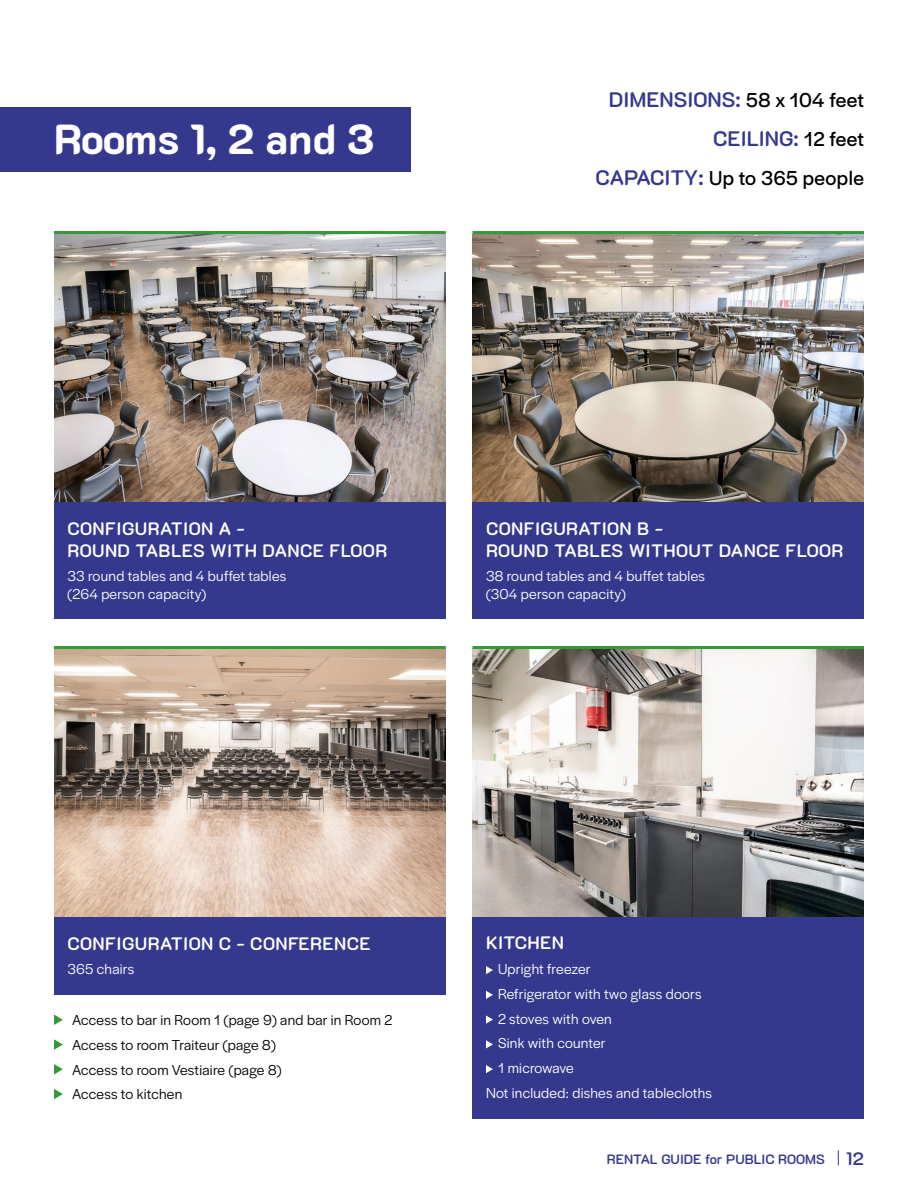
<style>
.page{position:relative;width:918px;height:1188px;background:#fff}
.page>*{position:absolute;margin:0;border:0;box-sizing:border-box;transform-origin:0 0}
.t1{font:800 42px "K2 D";letter-spacing:-.015em;color:#fff}
.t2{font:600 21px/38.7px "K2 D";color:#35398e;text-align:right}
.t3{font:21px "Halyard Display";letter-spacing:.02em;color:#000}
.t4{font:600 18px/21.6px "K2 D";letter-spacing:.02em;color:#fff}
.t5{font:15px/18px "Halyard Display";letter-spacing:.02em;color:#fff}
.t6{font:15px/24.8px "Halyard Display";letter-spacing:.02em;color:#000}
.t7{font:15px "Halyard Display";letter-spacing:-.005em;color:#fff}
.t8{font:600 13.5px "K2 D";color:#35398e}
.s1{font-family:"Halyard Display";font-weight:400;color:#000}
.s2{font-family:"K2 D";font-weight:600;color:#35398e}
.s3{font-size:18px}
</style>
<div class="page">
<img style="left:472px;top:234px;width:392px;height:269px">
<svg style="left:54px;top:1015px;width:9px;height:10px"></svg>
<svg style="left:54px;top:1039px;width:9px;height:11px"></svg>
<svg style="left:54px;top:1064px;width:9px;height:11px"></svg>
<svg style="left:54px;top:1089px;width:9px;height:10px"></svg>
<div style="left:0;top:108px;width:411px;height:64px;background:#35398e"></div>
<img style="left:54px;top:234px;width:392px;height:269px">
<hr style="left:472px;top:231px;width:392px;height:3px;background:#349937">
<div style="left:472px;top:503px;width:392px;height:116px;background:#35398e"></div>
<img style="left:54px;top:649px;width:392px;height:268px">
<hr style="left:54px;top:646px;width:392px;height:3px;background:#349937">
<div style="left:54px;top:917px;width:392px;height:78px;background:#35398e"></div>
<hr style="left:54px;top:231px;width:392px;height:3px;background:#349937">
<div style="left:54px;top:503px;width:392px;height:116px;background:#35398e"></div>
<img style="left:472px;top:649px;width:392px;height:268px">
<hr style="left:472px;top:646px;width:392px;height:3px;background:#349937">
<div style="left:472px;top:917px;width:392px;height:201px;background:#35398e"></div>
<svg style="left:486px;top:966px;width:7px;height:8px"></svg>
<svg style="left:486px;top:991px;width:7px;height:8px"></svg>
<svg style="left:486px;top:1015px;width:7px;height:9px"></svg>
<svg style="left:486px;top:1040px;width:7px;height:8px"></svg>
<svg style="left:486px;top:1065px;width:7px;height:8px"></svg>
<svg style="left:838px;top:1150px;width:1px;height:15px"></svg>
<h1 class="t1" style="left:54px;top:115px;width:322px">Rooms 1, 2 and 3</h1>
<h2 class="t2" style="left:609px;top:81px;width:257px">DIMENSIONS: <span class="s1">58 x 104 feet<br></span>CEILING: <span class="s1">12 feet</span></h2>
<h2 class="t3" style="left:595px;top:163px;width:270px"><span class="s2">CAPACITY:</span> Up to 365 people</h2>
<p class="t4" style="left:68px;top:518px;width:321px">CONFIGURATION A -<br>ROUND TABLES WITH DANCE FLOOR</p>
<p class="t5" style="left:68px;top:566px;width:220px">33 round tables and 4 buffet tables (264 person capacity)</p>
<p class="t4" style="left:486px;top:518px;width:359px">CONFIGURATION B -<br>ROUND TABLES WITHOUT DANCE FLOOR</p>
<p class="t5" style="left:486px;top:566px;width:220px">38 round tables and 4 buffet tables (304 person capacity)</p>
<p class="t4" style="left:68px;top:933px;width:305px">CONFIGURATION C - CONFERENCE</p>
<p class="t5" style="left:68px;top:960px;width:68px">365 chairs</p>
<p class="t6" style="left:72px;top:1007px;width:322px">Access to bar in Room 1 (page 9) and bar in Room 2<br>Access to room Traiteur (page 8)<br>Access to room Vestiaire (page 8)<br>Access to kitchen</p>
<p class="t4" style="left:486px;top:932px;width:80px">KITCHEN</p>
<p class="t5" style="left:498px;top:959px;width:94px">Upright freezer</p>
<p class="t5" style="left:498px;top:984px;width:205px">Refrigerator with two glass doors</p>
<p class="t5" style="left:498px;top:1009px;width:115px">2 stoves with oven</p>
<p class="t5" style="left:498px;top:1034px;width:109px">Sink with counter</p>
<p class="t7" style="left:498px;top:1058px;width:77px">1 microwave</p>
<p class="t5" style="left:486px;top:1083px;width:228px">Not included: dishes and tablecloths</p>
<p class="t8" style="left:607px;top:1151px;width:259px">RENTAL GUIDE for PUBLIC ROOMS <span class="s3">12</span></p>
</div>
